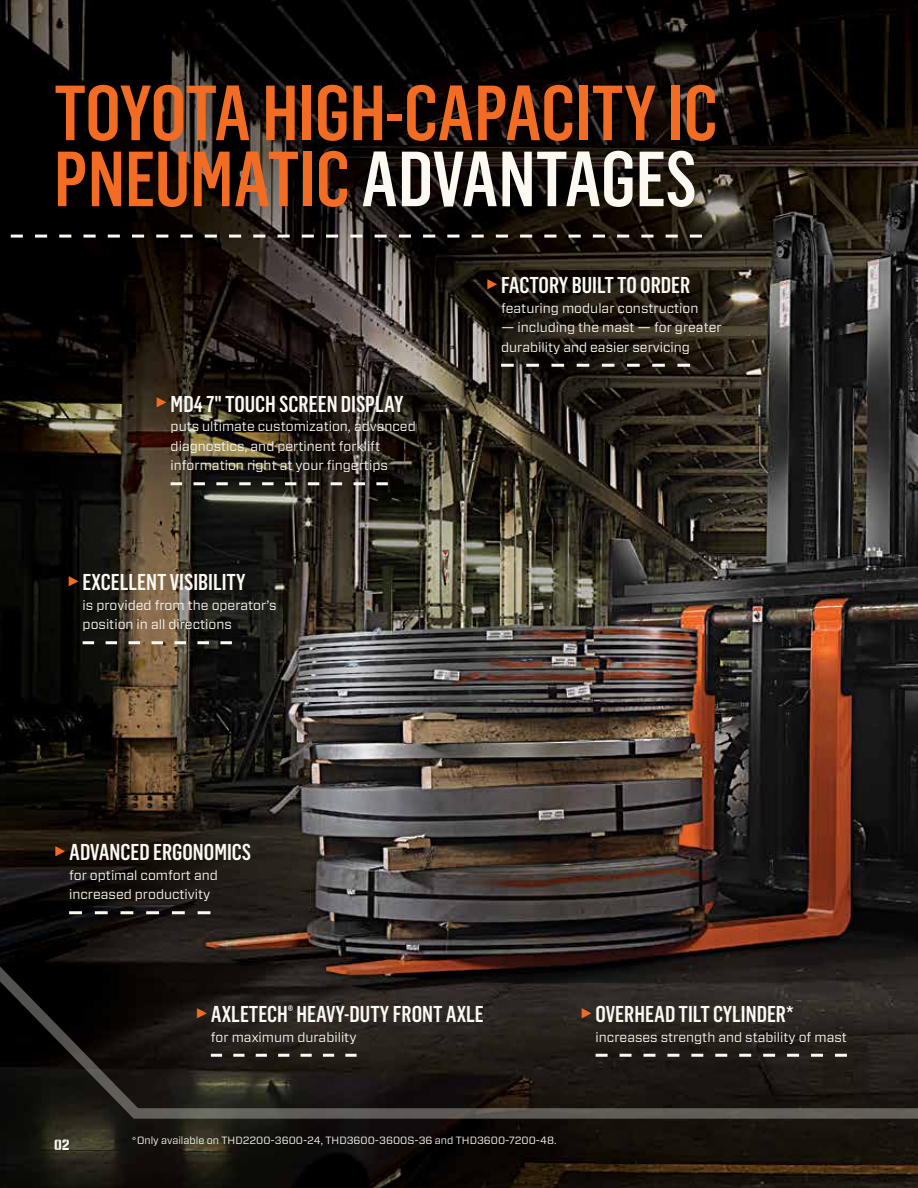
<style>
.page{position:relative;width:918px;height:1188px;background:#fff}
.page>*{position:absolute;margin:0;border:0;box-sizing:border-box;transform-origin:0 0}
.t1{font:500 76.5px/66px "Flama Condensed";color:#f36c24}
.t2{font:500 22.5px "Flama Condensed";color:#fbf9f2}
.t3{font:15px "Numbers Prospekt";color:#fbf9f2}
.t4{font:13.5px/19.5px "Forza";color:#fbf9f2}
.t5{font:10.5px "Forza";color:#fbf9f2}
.s1{color:#fbf9f2}
.s2{font-size:30px;color:#f36c24}
</style>
<div class="page">
<img style="left:0;top:0;width:918px;height:1188px">
<svg style="left:501px;top:364px;width:189px;height:3px"></svg>
<svg style="left:83px;top:641px;width:149px;height:3px"></svg>
<svg style="left:69px;top:911px;width:141px;height:3px"></svg>
<svg style="left:0;top:235px;width:702px;height:3px"></svg>
<svg style="left:0;top:933px;width:918px;height:187px;background:#26201c"></svg>
<svg style="left:171px;top:482px;width:217px;height:3px"></svg>
<h1 class="t1" style="left:54px;top:78px;width:665px">TOYOTA HIGH-CAPACITY IC<br>PNEUMATIC <span class="s1">ADVANTAGES</span></h1>
<h2 class="t2" style="left:156px;top:390px;width:250px"><span class="s2">►</span>MD4 7" TOUCH SCREEN DISPLAY</h2>
<p class="t4" style="left:171px;top:417px;width:247px">puts ultimate customization, advanced diagnostics, and pertinent forklift information right at your fingertips</p>
<h2 class="t2" style="left:68px;top:568px;width:180px"><span class="s2">►</span>EXCELLENT VISIBILITY</h2>
<p class="t4" style="left:83px;top:595px;width:196px">is provided from the operator’s position in all directions</p>
<h2 class="t2" style="left:486px;top:271px;width:206px"><span class="s2">►</span>FACTORY BUILT TO ORDER</h2>
<p class="t4" style="left:501px;top:298px;width:199px">featuring modular construction</p>
<p class="t4" style="left:501px;top:318px;width:222px">— including the mast — for greater durability and easier servicing</p>
<h2 class="t2" style="left:54px;top:838px;width:199px"><span class="s2">►</span> ADVANCED ERGONOMICS</h2>
<p class="t4" style="left:69px;top:865px;width:150px">for optimal comfort and increased productivity</p>
<h2 class="t2" style="left:196px;top:1000px;width:290px"><span class="s2">►</span> AXLETECH<sup>®</sup> HEAVY-DUTY FRONT AXLE</h2>
<p class="t4" style="left:211px;top:1027px;width:147px">for maximum durability</p>
<h2 class="t2" style="left:580px;top:1000px;width:215px"><span class="s2">►</span> OVERHEAD TILT CYLINDER*</h2>
<p class="t4" style="left:596px;top:1027px;width:253px">increases strength and stability of mast</p>
<p class="t3" style="left:54px;top:1138px;width:17px">02</p>
<p class="t5" style="left:132px;top:1133px;width:426px">*Only available on THD2200-3600-24, THD3600-3600S-36 and THD3600-7200-48.</p>
</div>
